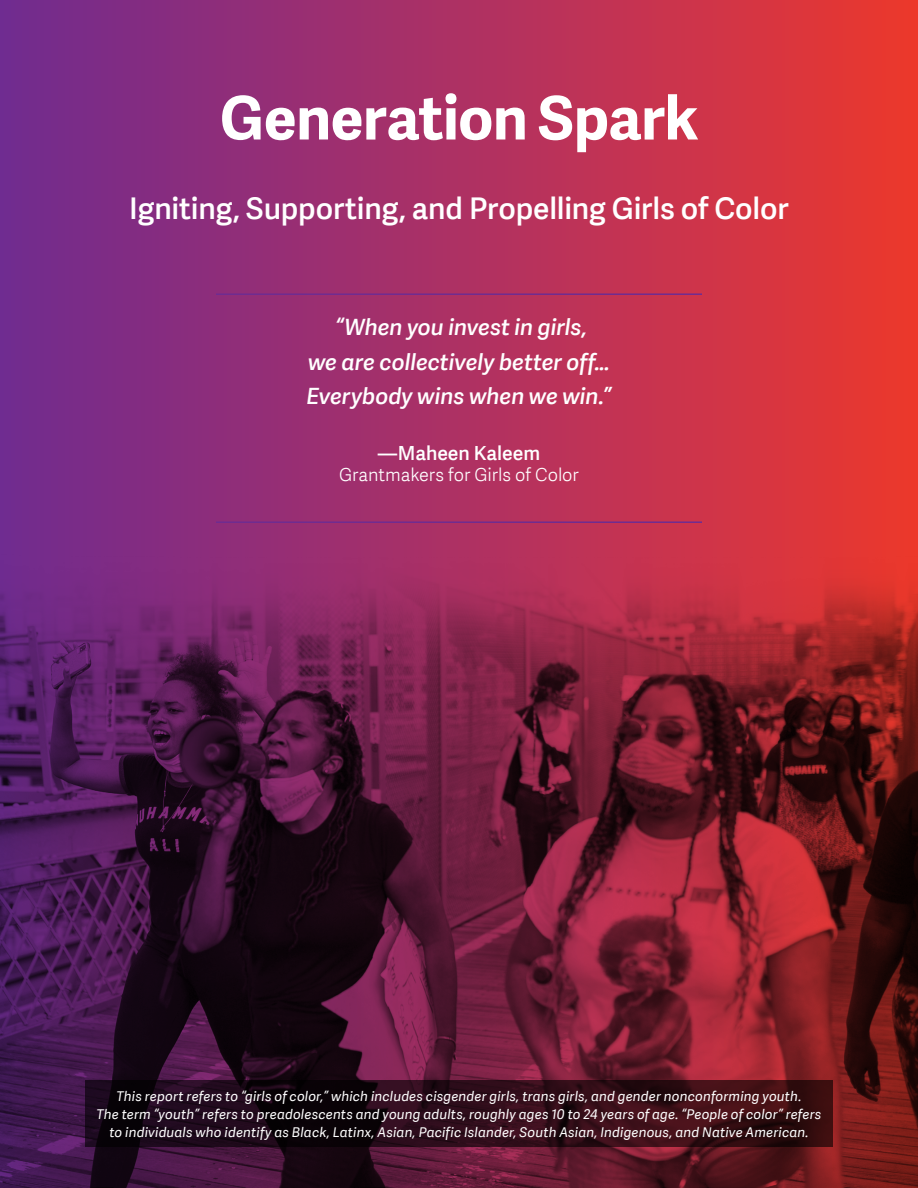
<style>
.page{position:relative;width:918px;height:1188px;background:#fff}
.page>*{position:absolute;margin:0;border:0;box-sizing:border-box;transform-origin:0 0}
.t1{font:700 60px "Adelle Sans";letter-spacing:-.01em;color:#fff}
.t2{font:600 30px "Adelle Sans";letter-spacing:-.005em;color:#fff}
.t3{font:italic 600 22.5px/34.5px "Adelle Sans";color:#fff;text-align:center}
.t4{font:600 19.5px "Adelle Sans";letter-spacing:-.005em;color:#fff}
.t5{font:300 18px "Adelle Sans";letter-spacing:-.005em;color:#fff}
.t6{font:italic 13.5px/18px "Adelle Sans";letter-spacing:.01em;color:#fff;text-align:center}
</style>
<div class="page">
<div style="left:0;top:0;width:918px;height:1188px;background:linear-gradient(to right,#702b92,#ec3731)"></div>
<hr style="left:216px;top:293px;width:486px;height:2px;background:#6f2c91">
<hr style="left:216px;top:521px;width:486px;height:2px;background:#6f2c91">
<img style="left:0;top:545px;width:918px;height:643px">
<svg style="left:85px;top:1080px;width:748px;height:67px;background:#270a14"></svg>
<h1 class="t1" style="left:220px;top:83px;width:480px">Generation Spark</h1>
<h2 class="t2" style="left:129px;top:191px;width:661px">Igniting, Supporting, and Propelling Girls of Color</h2>
<h3 class="t3" style="left:307px;top:311px;width:306px">“When you invest in girls,<br>we are collectively better off…<br>Everybody wins when we win.”</h3>
<h3 class="t4" style="left:378px;top:442px;width:164px">—Maheen Kaleem</h3>
<h3 class="t5" style="left:339px;top:465px;width:241px">Grantmakers for Girls of Color</h3>
<p class="t6" style="left:97px;top:1087px;width:726px">This report refers to “girls of color,” which includes cisgender girls, trans girls, and gender nonconforming youth.<br>The term “youth” refers to preadolescents and young adults, roughly ages 10 to 24 years of age. “People of color” refers to individuals who identify as Black, Latinx, Asian, Pacific Islander, South Asian, Indigenous, and Native American.</p>
</div>
